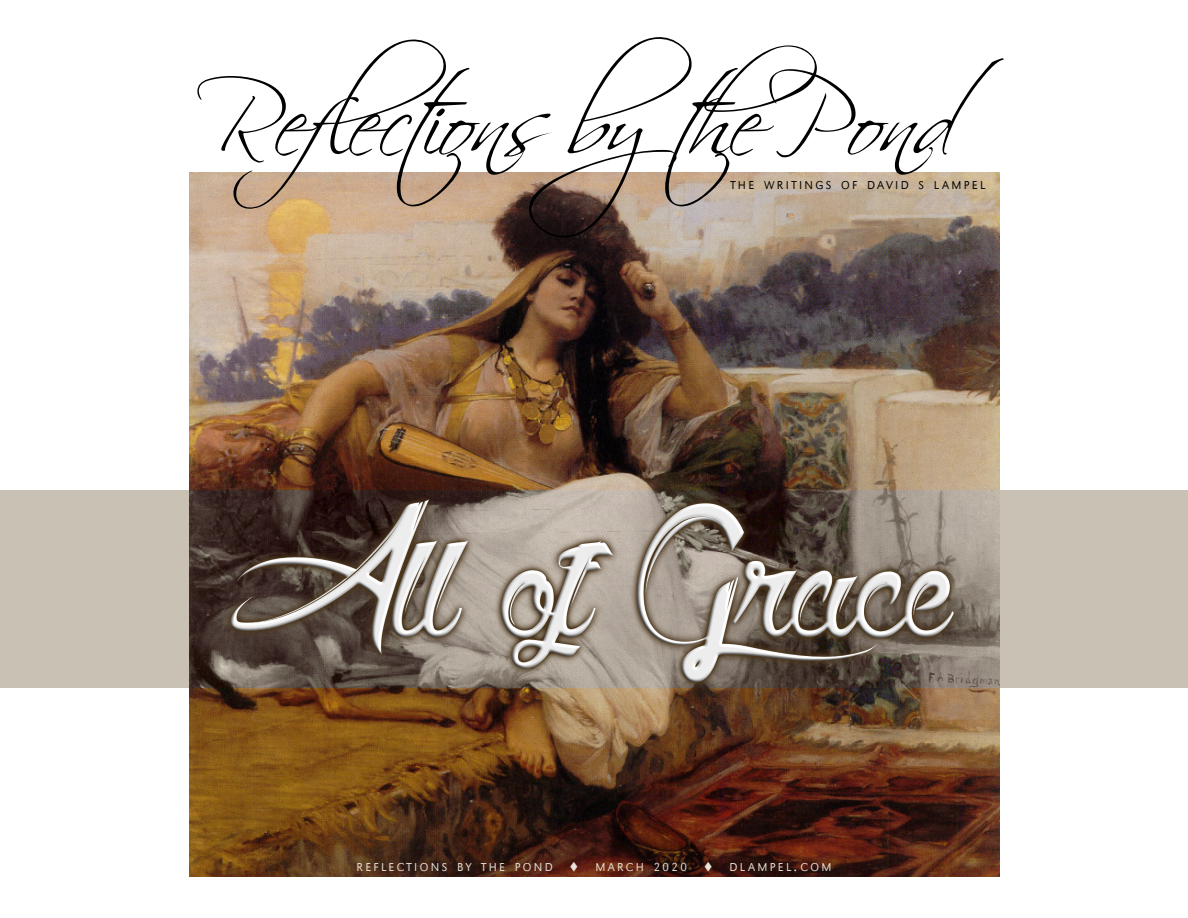
<style>
.page{position:relative;width:1188px;height:918px;background:#fff}
.page>*{position:absolute;margin:0;border:0;box-sizing:border-box;transform-origin:0 0}
.t1{font:96px "Scriptina Pro";color:#000}
.t2{font:11.85px "URW Grotesk T Ligh";letter-spacing:.2em;color:#e8e3d8}
.t3{font:11.85px "URW Grotesk T Ligh";letter-spacing:.2em;color:#000}
.s1{font-size:12px}
.s2{font-size:16.5px}
</style>
<div class="page">
<img style="left:189px;top:172px;width:810px;height:705px">
<svg style="left:0;top:490px;width:1188px;height:198px;background:#b9b0a3"></svg>
<img style="left:222px;top:492px;width:739px;height:198px">
<svg style="left:571px;top:862px;width:7px;height:10px"></svg>
<svg style="left:705px;top:862px;width:7px;height:10px"></svg>
<h1 class="t1" style="left:217px;top:64px;width:789px">Reflections bythe Pond</h1>
<p class="t3" style="left:730px;top:180px;width:256px">THE WRITINGS OF DAVID S LAMPEL</p>
<p class="t2" style="left:357px;top:862px;width:198px">REFLECTIONS BY THE POND</p>
<p class="t2" style="left:595px;top:862px;width:93px">MARCH <span class="s1">2020</span></p>
<p class="t2" style="left:730px;top:862px;width:103px">DLAMPEL<span class="s2">.</span>COM</p>
</div>
